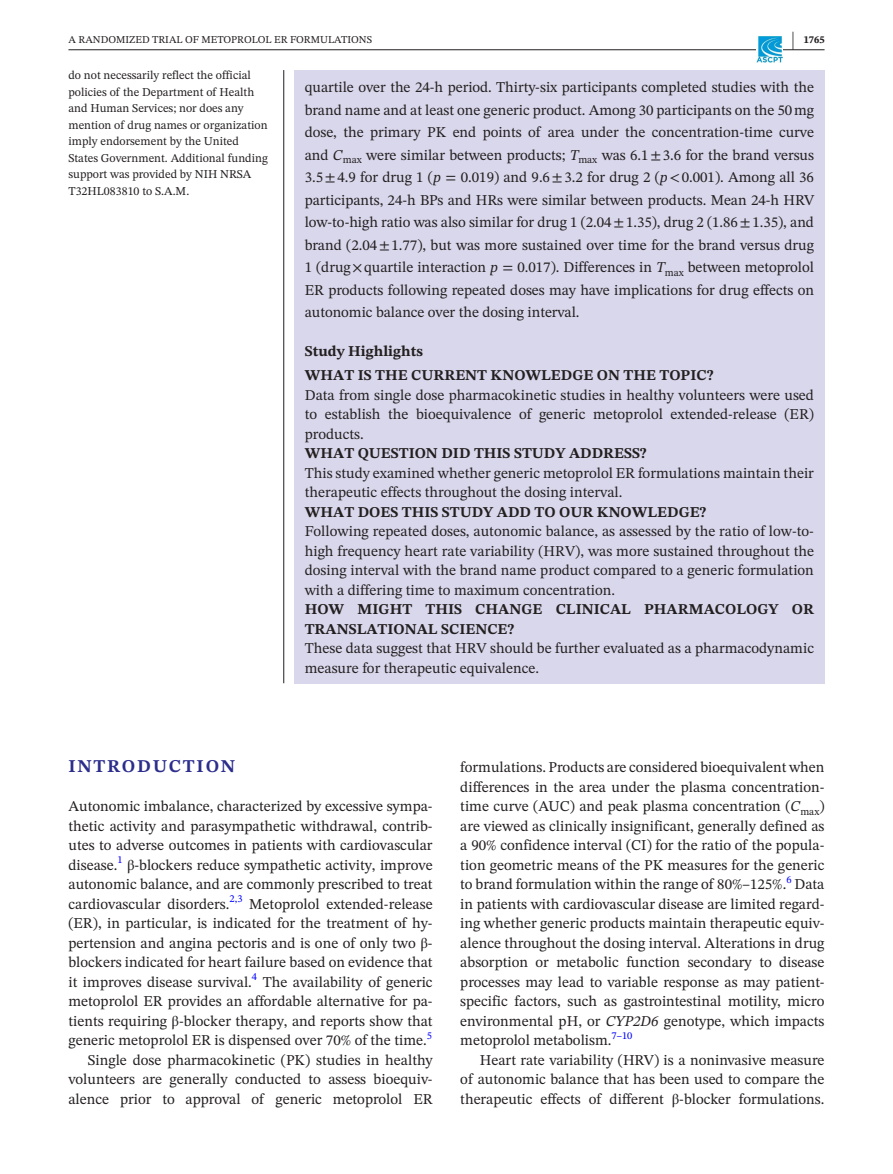
<style>
.page{position:relative;width:893px;height:1174px;background:#fff}
.page>*{position:absolute;margin:0;border:0;box-sizing:border-box;transform-origin:0 0}
.t1{font:700 21px "STIX Two Text";color:#231f20;scale:.42 1}
.t2{font:700 18px "STIX Two Text";letter-spacing:.1em;color:#2c2d8c}
.t3{font:15px/19.5px "STIX Two Text";color:#231f20;text-align:justify}
.t4{font:700 15px/24px "STIX Two Text";color:#231f20}
.t5{font:12px/16.5px "STIX Two Text";color:#231f20}
.t6{font:10.5px "STIX Two Text";color:#231f20}
.t7{font:10.5px "STIX Two Text";color:#00f}
.t8{font:700 10.5px "STIX Two Text";color:#231f20}
.s1{font-style:italic}
.s2{font-family:"STIX"}
</style>
<div class="page">
<hr style="left:68px;top:49px;width:756px;height:1px;background:#231f20">
<img style="left:757px;top:37px;width:25px;height:25px">
<div style="left:294px;top:70px;width:530px;height:613px;background:#d9d7eb"></div>
<hr style="left:283px;top:70px;width:1px;height:613px;background:#231f20">
<h1 class="t1" style="left:792px;top:24px;width:8px">|</h1>
<p class="t6" style="left:68px;top:32px;width:305px">A RANDOMIZED TRIAL OF METOPROLOL ER FORMULATIONS</p>
<p class="t8" style="left:804px;top:32px;width:22px">1765</p>
<p class="t5" style="left:68px;top:67px;width:201px">do not necessarily reflect the official policies of the Department of Health and Human Services; nor does any mention of drug names or organization imply endorsement by the United States Government. Additional funding support was provided by NIH NRSA T32HL083810 to S.A.M.</p>
<p class="t3" style="left:305px;top:76px;width:511px;line-height:22.5px">quartile over the 24-h period. Thirty-six participants completed studies with the brand name and at least one generic product. Among 30 participants on the 50mg dose, the primary PK end points of area under the concentration-time curve and <span class="s1">C</span><sub>max</sub> were similar between products; <span class="s1">T</span><sub>max</sub> was 6.1±3.6 for the brand versus 3.5±4.9 for drug 1 (<span class="s1">p</span> = 0.019) and 9.6±3.2 for drug 2 (<span class="s1">p</span>&lt;0.001). Among all 36 participants, 24-h BPs and HRs were similar between products. Mean 24-h HRV low-to-high ratio was also similar for drug 1 (2.04±1.35), drug 2 (1.86±1.35), and brand (2.04±1.77), but was more sustained over time for the brand versus drug 1 (drug×quartile interaction <span class="s1">p</span> = 0.017). Differences in <span class="s1">T</span><sub>max</sub> between metoprolol ER products following repeated doses may have implications for drug effects on autonomic balance over the dosing interval.</p>
<p class="t4" style="left:305px;top:339px;width:410px">Study Highlights<br>WHAT IS THE CURRENT KNOWLEDGE ON THE TOPIC?</p>
<p class="t3" style="left:305px;top:385px;width:511px">Data from single dose pharmacokinetic studies in healthy volunteers were used to establish the bioequivalence of generic metoprolol extended-release (ER) products.</p>
<p class="t4" style="left:305px;top:441px;width:344px">WHAT QUESTION DID THIS STUDY ADDRESS?</p>
<p class="t3" style="left:305px;top:463px;width:511px">This study examined whether generic metoprolol ER formulations maintain their therapeutic effects throughout the dosing interval.</p>
<p class="t4" style="left:305px;top:500px;width:403px">WHAT DOES THIS STUDY ADD TO OUR KNOWLEDGE?</p>
<p class="t3" style="left:305px;top:521px;width:511px">Following repeated doses, autonomic balance, as assessed by the ratio of low-to&shy;high frequency heart rate variability (HRV), was more sustained throughout the dosing interval with the brand name product compared to a generic formulation with a differing time to maximum concentration.</p>
<p class="t4" style="left:305px;top:600px;width:511px;line-height:19.5px">HOW MIGHT THIS CHANGE CLINICAL PHARMACOLOGY OR<br>TRANSLATIONAL SCIENCE?</p>
<p class="t3" style="left:305px;top:638px;width:511px">These data suggest that HRV should be further evaluated as a pharmacodynamic measure for therapeutic equivalence.</p>
<p class="t2" style="left:68px;top:753px;width:168px">INTRODUCTION</p>
<p class="t3" style="left:68px;top:796px;width:366px">Autonomic imbalance, characterized by excessive sympa&shy;thetic activity and parasympathetic withdrawal, contrib&shy;utes to adverse outcomes in patients with cardiovascular disease.</p>
<p class="t7" style="left:117px;top:852px;width:7px">1</p>
<p class="t3" style="left:68px;top:855px;width:366px;text-indent:59px"><span class="s2">β</span>-blockers reduce sympathetic activity, improve autonomic balance, and are commonly prescribed to treat cardiovascular disorders.</p>
<p class="t7" style="left:230px;top:891px;width:14px">2,3</p>
<p class="t3" style="left:68px;top:894px;width:366px;text-indent:181px">Metoprolol extended-release (ER), in particular, is indicated for the treatment of hy&shy;pertension and angina pectoris and is one of only two <span class="s2">β&shy;</span>blockers indicated for heart failure based on evidence that it improves disease survival.</p>
<p class="t7" style="left:252px;top:969px;width:7px">4</p>
<p class="t3" style="left:68px;top:972px;width:366px;text-indent:194px">The availability of generic metoprolol ER provides an affordable alternative for pa&shy;tients requiring <span class="s2">β</span>-blocker therapy, and reports show that generic metoprolol ER is dispensed over 70% of the time.</p>
<p class="t7" style="left:427px;top:1027px;width:7px">5</p>
<p class="t3" style="left:68px;top:1050px;width:366px;text-indent:20px">Single dose pharmacokinetic (PK) studies in healthy volunteers are generally conducted to assess bioequiv&shy;alence prior to approval of generic metoprolol ER</p>
<p class="t3" style="left:460px;top:757px;width:366px">formulations. Products are considered bioequivalent when differences in the area under the plasma concentration&shy;time curve (AUC) and peak plasma concentration (<span class="s1">C</span><sub>max</sub>) are viewed as clinically insignificant, generally defined as a 90% confidence interval (CI) for the ratio of the popula&shy;tion geometric means of the PK measures for the generic to brand formulation within the range of 80%–125%.</p>
<p class="t7" style="left:786px;top:871px;width:7px">6</p>
<p class="t3" style="left:460px;top:874px;width:366px;text-indent:334px">Data in patients with cardiovascular disease are limited regard&shy;ing whether generic products maintain therapeutic equiv&shy;alence throughout the dosing interval. Alterations in drug absorption or metabolic function secondary to disease processes may lead to variable response as may patient&shy;specific factors, such as gastrointestinal motility, micro environmental pH, or <span class="s1">CYP2D6</span> genotype, which impacts metoprolol metabolism.</p>
<p class="t7" style="left:612px;top:1027px;width:22px">7–10</p>
<p class="t3" style="left:460px;top:1050px;width:366px;text-indent:20px">Heart rate variability (HRV) is a noninvasive measure of autonomic balance that has been used to compare the therapeutic effects of different <span class="s2">β</span>-blocker formulations.</p>
</div>
